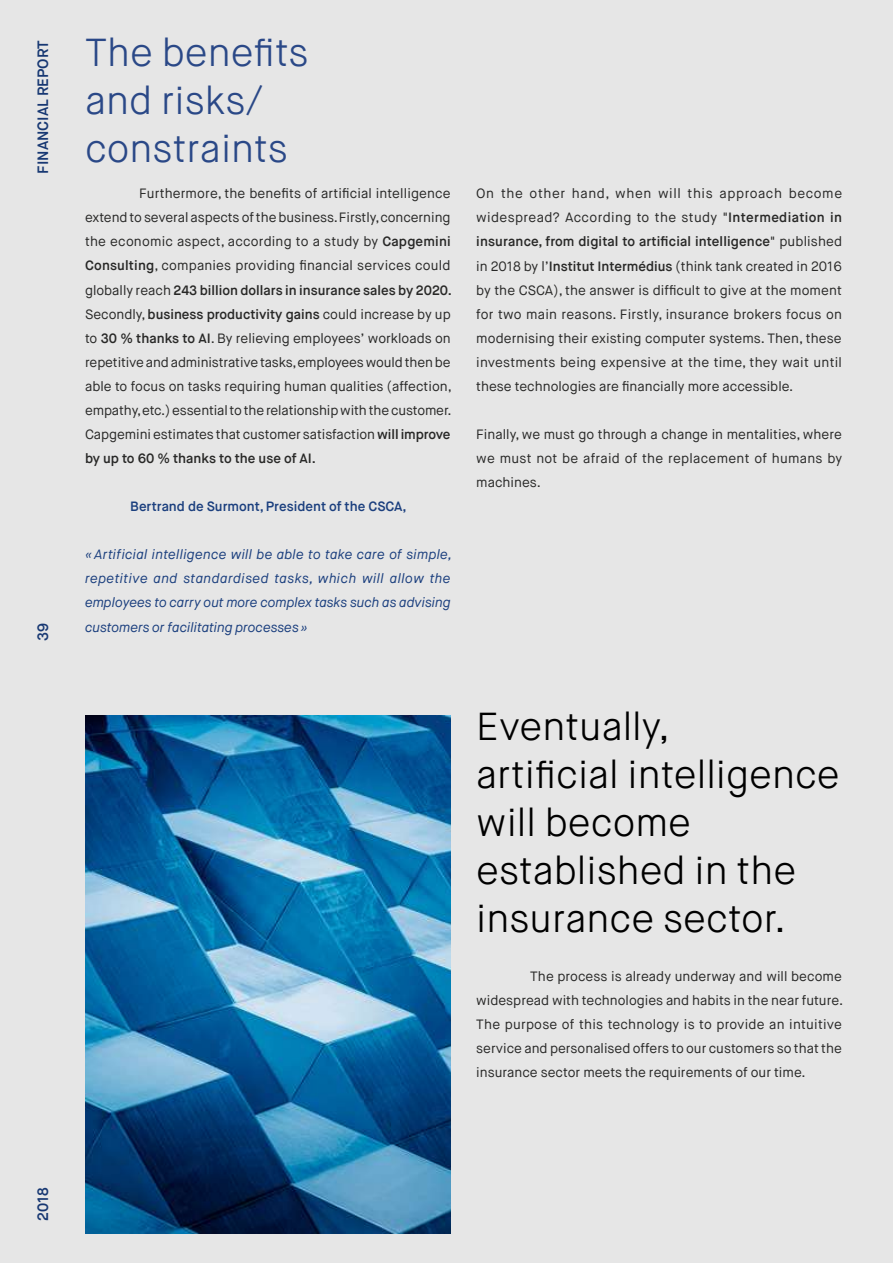
<style>
.page{position:relative;width:893px;height:1263px;background:#e6e6e6}
.page>*{position:absolute;margin:0;border:0;box-sizing:border-box;transform-origin:0 0}
.t1{font:300 39px/48.2px "Maison Neue";color:#000}
.t2{font:300 39px/48.2px "Maison Neue";color:#2a4887}
.t3{font:600 15px "Maison Neue";color:#1b3f80}
.t4{font:13.5px/24px "Maison Neue";color:#282827;text-align:justify}
.t5{font:italic 13.5px/24px "Maison Neue";color:#1b3f7e;text-align:justify}
.t6{font:600 13.5px "Maison Neue";color:#1b3f7e}
.s1{font-weight:600}
</style>
<div class="page">
<img style="left:85px;top:716px;width:366px;height:517px">
<p class="t3" style="left:33px;top:174px;width:135px;rotate:-90deg">FINANCIAL REPORT</p>
<p class="t3" style="left:33px;top:640px;width:20px;rotate:-90deg">39</p>
<h1 class="t2" style="left:85px;top:29px;width:225px">The benefits and risks/ constraints</h1>
<p class="t4" style="left:85px;top:182px;width:368px;text-indent:54px">Furthermore, the benefits of artificial intelligence extend to several aspects of the business. Firstly, concerning the economic aspect, according to a study by <span class="s1">Capgemini Consulting</span>, companies providing financial services could globally reach <span class="s1">243 billion dollars in insurance sales by 2020.<br></span>Secondly, <span class="s1">business productivity gains</span> could increase by up to <span class="s1">30 % thanks to AI</span>. By relieving employees’ workloads on repetitive and administrative tasks, employees would then be able to focus on tasks requiring human qualities (affection, empathy, etc.) essential to the relationship with the customer.<br>Capgemini estimates that customer satisfaction <span class="s1">will improve by up to 60 % thanks to the use of AI.</span></p>
<p class="t6" style="left:130px;top:498px;width:278px">Bertrand de Surmont, President of the CSCA,</p>
<p class="t5" style="left:85px;top:543px;width:368px">« Artificial intelligence will be able to take care of simple, repetitive and standardised tasks, which will allow the employees to carry out more complex tasks such as advising customers or facilitating processes»</p>
<p class="t4" style="left:476px;top:182px;width:367px">On the other hand, when will this approach become widespread? According to the study <span class="s1">"Intermediation in insurance, from digital to artificial intelligence"</span> published in 2018 by l’<span class="s1">Institut Intermédius</span> (think tank created in 2016 by the CSCA), the answer is difficult to give at the moment for two main reasons. Firstly, insurance brokers focus on modernising their existing computer systems. Then, these investments being expensive at the time, they wait until these technologies are financially more accessible.</p>
<p class="t4" style="left:476px;top:422px;width:367px">Finally, we must go through a change in mentalities, where we must not be afraid of the replacement of humans by machines.</p>
<h1 class="t1" style="left:476px;top:703px;width:365px">Eventually,<br>artificial intelligence will become established in the insurance sector.</h1>
<p class="t4" style="left:476px;top:964px;width:368px;text-indent:54px">The process is already underway and will become widespread with technologies and habits in the near future.<br>The purpose of this technology is to provide an intuitive service and personalised offers to our customers so that the insurance sector meets the requirements of our time.</p>
<p class="t3" style="left:33px;top:1221px;width:35px;rotate:-90deg">2018</p>
</div>
